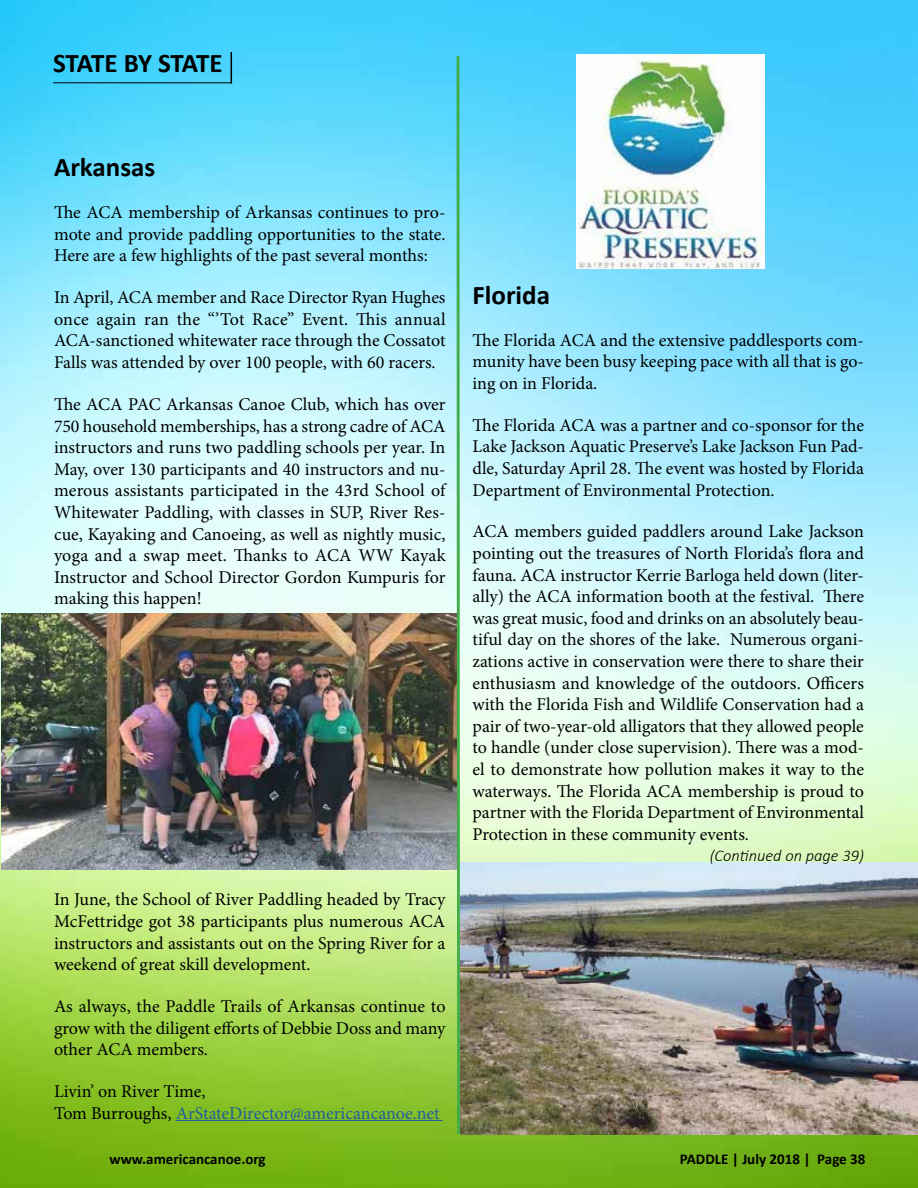
<style>
.page{position:relative;width:918px;height:1188px;background:#fff}
.page>*{position:absolute;margin:0;border:0;box-sizing:border-box;transform-origin:0 0}
.No_Spacing{font:700 27px "Calibri";color:#000}
.No_Spacing-2{font:700 27px "Calibri";letter-spacing:-.035em;color:#000}
.No_Spacing-3{font:18px/21.6px "Minion Pro";color:#000;text-align:justify}
.No_Spacing-4{font:18px "Minion Pro";letter-spacing:-.005em;color:#215e9e}
.t1{font:italic 300 16.5px "Calibri";color:#000}
.t2{font:700 15px "Calibri";color:#000}
.s1{color:#000}
</style>
<div class="page">
<img style="left:0;top:0;width:918px;height:1188px">
<hr style="left:176px;top:1120px;width:267px;height:1px;background:#215e9e">
<img style="left:1px;top:614px;width:454px;height:255px">
<hr style="left:231px;top:52px;width:1px;height:32px;background:#000">
<hr style="left:53px;top:82px;width:179px;height:1px;background:#000">
<img style="left:577px;top:54px;width:188px;height:215px">
<img style="left:461px;top:862px;width:457px;height:272px">
<svg style="left:455px;top:53px;width:6px;height:1084px;background:#75c088"></svg>
<p class="No_Spacing-2" style="left:53px;top:46px;width:171px">STATE BY STATE</p>
<p class="No_Spacing" style="left:54px;top:150px;width:103px">Arkansas</p>
<p class="No_Spacing-3" style="left:54px;top:202px;width:393px">The ACA membership of Arkansas continues to pro&shy;mote and provide paddling opportunities to the state.<br>Here are a few highlights of the past several months:</p>
<p class="No_Spacing-3" style="left:54px;top:287px;width:393px">In April, ACA member and Race Director Ryan Hughes once again ran the “’Tot Race” Event. This annual ACA-sanctioned whitewater race through the Cossatot Falls was attended by over 100 people, with 60 racers.</p>
<p class="No_Spacing-3" style="left:54px;top:393px;width:393px">The ACA PAC Arkansas Canoe Club, which has over 750 household memberships, has a strong cadre of ACA instructors and runs two paddling schools per year. In May, over 130 participants and 40 instructors and nu&shy;merous assistants participated in the 43rd School of Whitewater Paddling, with classes in SUP, River Res&shy;cue, Kayaking and Canoeing, as well as nightly music, yoga and a swap meet. Thanks to ACA WW Kayak Instructor and School Director Gordon Kumpuris for making this happen!</p>
<p class="No_Spacing-3" style="left:54px;top:889px;width:393px">In June, the School of River Paddling headed by Tracy McFettridge got 38 participants plus numerous ACA instructors and assistants out on the Spring River for a weekend of great skill development.</p>
<p class="No_Spacing-3" style="left:54px;top:996px;width:393px">As always, the Paddle Trails of Arkansas continue to grow with the diligent efforts of Debbie Doss and many other ACA members.</p>
<p class="No_Spacing-3" style="left:54px;top:1081px;width:153px">Livin’ on River Time,</p>
<p class="No_Spacing-4" style="left:54px;top:1101px;width:387px"><span class="s1">Tom Burroughs,</span> ArStateDirector@americancanoe.net</p>
<p class="No_Spacing" style="left:472px;top:278px;width:79px">Florida</p>
<p class="No_Spacing-3" style="left:472px;top:329px;width:393px">The Florida ACA and the extensive paddlesports com&shy;munity have been busy keeping pace with all that is go&shy;ing on in Florida.</p>
<p class="No_Spacing-3" style="left:472px;top:414px;width:393px">The Florida ACA was a partner and co-sponsor for the Lake Jackson Aquatic Preserve’s Lake Jackson Fun Pad&shy;dle, Saturday April 28. The event was hosted by Florida Department of Environmental Protection.</p>
<p class="No_Spacing-3" style="left:472px;top:521px;width:393px">ACA members guided paddlers around Lake Jackson pointing out the treasures of North Florida’s flora and fauna. ACA instructor Kerrie Barloga held down (liter&shy;ally) the ACA information booth at the festival. There was great music, food and drinks on an absolutely beau&shy;tiful day on the shores of the lake. Numerous organi&shy;zations active in conservation were there to share their enthusiasm and knowledge of the outdoors. Officers with the Florida Fish and Wildlife Conservation had a pair of two-year-old alligators that they allowed people to handle (under close supervision). There was a mod&shy;el to demonstrate how pollution makes it way to the waterways. The Florida ACA membership is proud to partner with the Florida Department of Environmental Protection in these community events.</p>
<p class="t1" style="left:710px;top:846px;width:156px">(Continued on page 39)</p>
<p class="t2" style="left:107px;top:1148px;width:158px">www.americancanoe.org</p>
<p class="t2" style="left:678px;top:1148px;width:187px">PADDLE | July 2018 | Page 38</p>
<p class="t2" style="left:109px;top:1149px;width:158px">www.americancanoe.org</p>
<p class="t2" style="left:680px;top:1149px;width:187px">PADDLE | July 2018 | Page 38</p>
</div>
